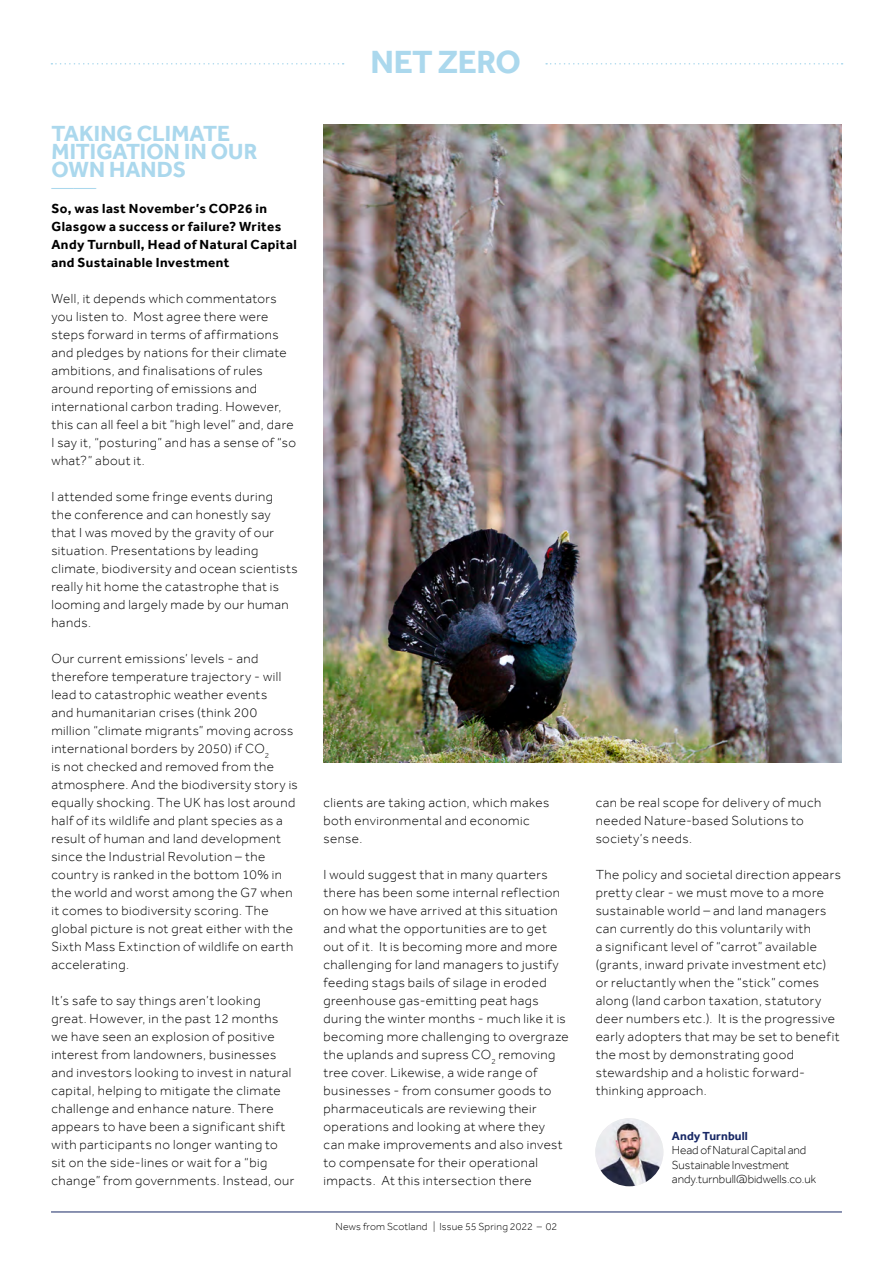
<style>
.page{position:relative;width:893px;height:1263px;background:#fff}
.page>*{position:absolute;margin:0;border:0;box-sizing:border-box;transform-origin:0 0}
.t1{font:700 33px "Effra";letter-spacing:-.015em;color:#abd8ed}
.t2{font:700 22.5px/18px "Effra";color:#abd8ed}
.t3{font:300 22.5px "Effra";color:#abd8ed}
.t4{font:300 13.5px/18px "Effra";letter-spacing:.035em;color:#000}
.t5{font:700 13.5px/18px "Effra";letter-spacing:.035em;color:#000}
.t6{font:300 12px/14.4px "Effra";color:#000}
.t7{font:700 12px "Effra";letter-spacing:.015em;color:#182865}
.t8{font:300 10.5px "Effra";letter-spacing:.02em;color:#000}
</style>
<div class="page">
<hr style="left:51px;top:1212px;width:791px;height:1px;background:#182865">
<svg style="left:51px;top:63px;width:293px;height:2px"></svg>
<svg style="left:546px;top:63px;width:297px;height:2px"></svg>
<img style="left:323px;top:125px;width:519px;height:638px">
<img style="left:595px;top:1118px;width:68px;height:68px">
<h2 class="t2" style="left:51px;top:124px;width:208px">TAKING CLIMATE<br>MITIGATION IN OUR<br>OWN HANDS</h2>
<h2 class="t3" style="left:51px;top:174px;width:46px">――</h2>
<p class="t5" style="left:51px;top:199px;width:247px">So, was last November’s COP26 in Glasgow a success or failure? Writes Andy Turnbull, Head of Natural Capital and Sustainable Investment</p>
<p class="t4" style="left:51px;top:289px;width:246px">Well, it depends which commentators you listen to. Most agree there were steps forward in terms of affirmations and pledges by nations for their climate ambitions, and finalisations of rules around reporting of emissions and international carbon trading. However, this can all feel a bit “high level” and, dare I say it, “posturing” and has a sense of “so what?” about it.</p>
<p class="t4" style="left:51px;top:487px;width:248px">I attended some fringe events during<br>the conference and can honestly say that I was moved by the gravity of our situation. Presentations by leading climate, biodiversity and ocean scientists really hit home the catastrophe that is looming and largely made by our human hands.</p>
<p class="t4" style="left:51px;top:649px;width:248px">Our current emissions’ levels - and therefore temperature trajectory - will lead to catastrophic weather events<br>and humanitarian crises (think 200 million “climate migrants” moving across international borders by 2050) if CO<sub>2<br></sub>is not checked and removed from the atmosphere. And the biodiversity story is equally shocking. The UK has lost around half of its wildlife and plant species as a result of human and land development since the Industrial Revolution – the country is ranked in the bottom 10% in the world and worst among the G7 when it comes to biodiversity scoring. The global picture is not great either with the Sixth Mass Extinction of wildlife on earth accelerating.</p>
<p class="t4" style="left:51px;top:991px;width:244px">It’s safe to say things aren’t looking great. However, in the past 12 months we have seen an explosion of positive interest from landowners, businesses and investors looking to invest in natural capital, helping to mitigate the climate challenge and enhance nature. There appears to have been a significant shift with participants no longer wanting to sit on the side-lines or wait for a “big change” from governments. Instead, our</p>
<h1 class="t1" style="left:371px;top:42px;width:152px">NET ZERO</h1>
<p class="t4" style="left:324px;top:793px;width:227px">clients are taking action, which makes both environmental and economic sense.</p>
<p class="t4" style="left:324px;top:865px;width:247px">I would suggest that in many quarters there has been some internal reflection on how we have arrived at this situation and what the opportunities are to get out of it. It is becoming more and more challenging for land managers to justify feeding stags bails of silage in eroded greenhouse gas-emitting peat hags during the winter months - much like it is becoming more challenging to overgraze the uplands and supress CO<sub>2</sub> removing tree cover. Likewise, a wide range of businesses - from consumer goods to pharmaceuticals are reviewing their operations and looking at where they can make improvements and also invest to compensate for their operational impacts. At this intersection there</p>
<p class="t8" style="left:336px;top:1220px;width:223px">News from Scotland | Issue 55 Spring 2022 – 02</p>
<p class="t4" style="left:596px;top:793px;width:227px">can be real scope for delivery of much needed Nature-based Solutions to society’s needs.</p>
<p class="t4" style="left:596px;top:865px;width:247px">The policy and societal direction appears pretty clear - we must move to a more sustainable world – and land managers can currently do this voluntarily with<br>a significant level of “carrot” available (grants, inward private investment etc) or reluctantly when the “stick” comes along (land carbon taxation, statutory deer numbers etc.). It is the progressive early adopters that may be set to benefit the most by demonstrating good stewardship and a holistic forward&shy;thinking approach.</p>
<p class="t7" style="left:672px;top:1128px;width:78px">Andy Turnbull</p>
<p class="t6" style="left:672px;top:1143px;width:146px">Head of Natural Capital and<br>Sustainable Investment andy.turnbull@bidwells.co.uk</p>
</div>
